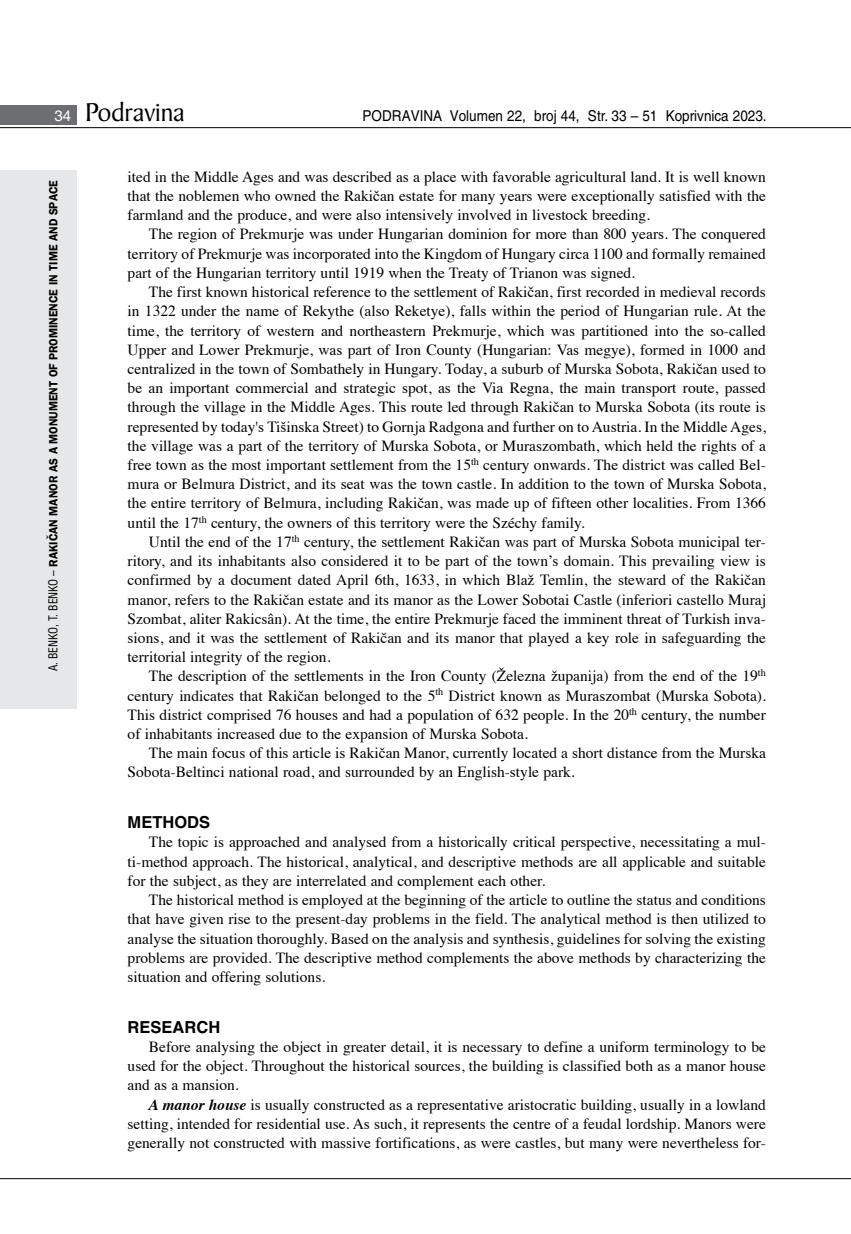
<style>
.page{position:relative;width:851px;height:1234px;background:#fff}
.page>*{position:absolute;margin:0;border:0;box-sizing:border-box;transform-origin:0 0}
.t1{font:27.6px "Baker Signet BT";color:#000}
.t2{font:700 16.5px "Helvetica LT Skin 29";color:#000}
.t3{font:15.45px/19.2px "Times";color:#000;text-align:justify}
.t4{font:15px "Helvetica LT Skin 29";color:#000;scale:.9 1}
.t5{font:600 12px "ITC Franklin Gothic Skin 29";letter-spacing:-.005em;color:#000;scale:.95 1}
.s1{font-family:"Helvetica LT Skin 29";font-size:15px;color:#fff}
.s2{font-family:"Helvetica LT Skin 29";font-weight:400;font-stretch:condensed}
.s3{font-weight:700;font-style:italic}
</style>
<div class="page">
<div style="left:0;top:170px;width:77px;height:538px;background:#e6e7e8"></div>
<div style="left:0;top:105px;width:77px;height:19px;background:#6d6e71"></div>
<hr style="left:0;top:127px;width:850px;height:1px;background:#000">
<hr style="left:0;top:1177px;width:850px;height:1px;background:#000">
<h1 class="t1" style="left:55px;top:95px;width:131px"><span class="s1">34</span> Podravina</h1>
<p class="t4" style="left:362px;top:107px;width:450px">PODRAVINA Volumen 22, broj 44, Str. 33 – 51 Koprivnica 2023.</p>
<p class="t5" style="left:46px;top:671px;width:518px;rotate:-90deg"><span class="s2">A. BENKO, T. BENKO –</span> RAKIČAN MANOR AS A MONUMENT OF PROMINENCE IN TIME AND SPACE</p>
<p class="t3" style="left:128px;top:166px;width:639px">ited in the Middle Ages and was described as a place with favorable agricultural land. It is well known that the noblemen who owned the Rakičan estate for many years were exceptionally satisfied with the farmland and the produce, and were also intensively involved in livestock breeding.</p>
<p class="t3" style="left:128px;top:223px;width:639px;text-indent:21px">The region of Prekmurje was under Hungarian dominion for more than 800 years. The conquered territory of Prekmurje was incorporated into the Kingdom of Hungary circa 1100 and formally remained part of the Hungarian territory until 1919 when the Treaty of Trianon was signed.</p>
<p class="t3" style="left:128px;top:281px;width:639px;text-indent:21px">The first known historical reference to the settlement of Rakičan, first recorded in medieval records in 1322 under the name of Rekythe (also Reketye), falls within the period of Hungarian rule. At the time, the territory of western and northeastern Prekmurje, which was partitioned into the so-called Upper and Lower Prekmurje, was part of Iron County (Hungarian: Vas megye), formed in 1000 and centralized in the town of Sombathely in Hungary. Today, a suburb of Murska Sobota, Rakičan used to be an important commercial and strategic spot, as the Via Regna, the main transport route, passed through the village in the Middle Ages. This route led through Rakičan to Murska Sobota (its route is represented by today's Tišinska Street) to Gornja Radgona and further on to Austria. In the Middle Ages, the village was a part of the territory of Murska Sobota, or Muraszombath, which held the rights of a free town as the most important settlement from the 15<sup>th</sup> century onwards. The district was called Bel&shy;mura or Belmura District, and its seat was the town castle. In addition to the town of Murska Sobota, the entire territory of Belmura, including Rakičan, was made up of fifteen other localities. From 1366 until the 17<sup>th</sup> century, the owners of this territory were the Széchy family.</p>
<p class="t3" style="left:128px;top:530px;width:639px;text-indent:21px">Until the end of the 17<sup>th</sup> century, the settlement Rakičan was part of Murska Sobota municipal ter&shy;ritory, and its inhabitants also considered it to be part of the town’s domain. This prevailing view is confirmed by a document dated April 6th, 1633, in which Blaž Temlin, the steward of the Rakičan manor, refers to the Rakičan estate and its manor as the Lower Sobotai Castle (inferiori castello Muraj Szombat, aliter Rakicsân). At the time, the entire Prekmurje faced the imminent threat of Turkish inva&shy;sions, and it was the settlement of Rakičan and its manor that played a key role in safeguarding the territorial integrity of the region.</p>
<p class="t3" style="left:128px;top:665px;width:639px;text-indent:21px">The description of the settlements in the Iron County (Železna županija) from the end of the 19<sup>th </sup>century indicates that Rakičan belonged to the 5<sup>th</sup> District known as Muraszombat (Murska Sobota).<br>This district comprised 76 houses and had a population of 632 people. In the 20<sup>th</sup> century, the number of inhabitants increased due to the expansion of Murska Sobota.</p>
<p class="t3" style="left:128px;top:742px;width:639px;text-indent:21px">The main focus of this article is Rakičan Manor, currently located a short distance from the Murska<br>Sobota-Beltinci national road, and surrounded by an English-style park.</p>
<p class="t2" style="left:128px;top:812px;width:84px">METHODS</p>
<p class="t3" style="left:128px;top:831px;width:639px;text-indent:21px">The topic is approached and analysed from a historically critical perspective, necessitating a mul&shy;ti-method approach. The historical, analytical, and descriptive methods are all applicable and suitable for the subject, as they are interrelated and complement each other.</p>
<p class="t3" style="left:128px;top:888px;width:639px;text-indent:21px">The historical method is employed at the beginning of the article to outline the status and conditions that have given rise to the present-day problems in the field. The analytical method is then utilized to analyse the situation thoroughly. Based on the analysis and synthesis, guidelines for solving the existing problems are provided. The descriptive method complements the above methods by characterizing the situation and offering solutions.</p>
<p class="t2" style="left:128px;top:1016px;width:94px">RESEARCH</p>
<p class="t3" style="left:128px;top:1035px;width:639px;text-indent:21px">Before analysing the object in greater detail, it is necessary to define a uniform terminology to be used for the object. Throughout the historical sources, the building is classified both as a manor house and as a mansion.</p>
<p class="t3" style="left:128px;top:1093px;width:639px;text-indent:21px"><span class="s3">A manor house</span> is usually constructed as a representative aristocratic building, usually in a lowland setting, intended for residential use. As such, it represents the centre of a feudal lordship. Manors were generally not constructed with massive fortifications, as were castles, but many were nevertheless for-</p>
</div>
